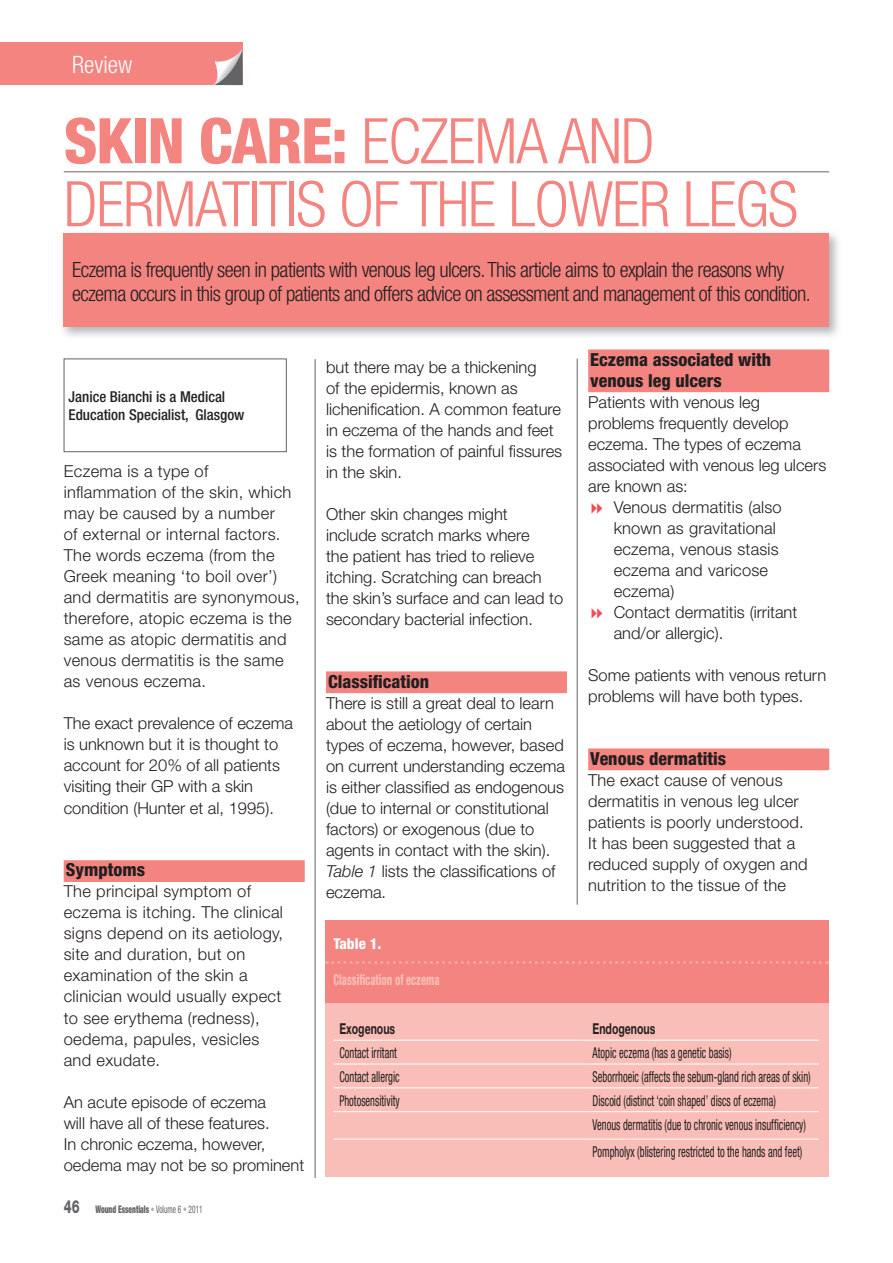
<style>
.page{position:relative;width:893px;height:1263px;background:#fff}
.page>*{position:absolute;margin:0;border:0;box-sizing:border-box;transform-origin:0 0}
.t1{font:300 condensed 63px/63px "Helvetica Neue";letter-spacing:-.02em;color:#f38480}
.t2{font:300 condensed 24px "Helvetica Neue";color:#fff}
.t3{font:300 condensed 21px/24px "Helvetica Neue";letter-spacing:-.03em;color:#231f20}
.t4{font:800 condensed 18px/21px "Helvetica Neue";color:#231f20}
.t5{font:300 16.5px/21px "Helvetica Neue";color:#231f20}
.t6{font:300 16.5px/21px "Helvetica Neue";letter-spacing:.02em;color:#231f20}
.t7{font:condensed 15px/23.9px "Helvetica Neue";color:#231f20;scale:.7 1}
.t8{font:500 condensed 15px/18px "Helvetica Neue";color:#231f20}
.t9{font:800 condensed 15px "Helvetica Neue";color:#f9beb7;scale:.7 1}
.t10{font:700 15px "Helvetica Neue";color:#231f20;scale:.7 1}
.t11{font:800 condensed 15px "Helvetica Neue";color:#fff}
.t12{font:900 condensed 10.5px "Helvetica Neue";color:#636366;scale:.7 1}
.s1{font-weight:800}
.s2{font-weight:800;font-stretch:normal;font-size:18px}
.s3{font-weight:400;color:#adaeb2}
.s4{font-weight:400}
.s5{font-style:italic}
</style>
<div class="page">
<div style="left:0;top:42px;width:242px;height:43px;background:#f38480"></div>
<svg style="left:213px;top:50px;width:29px;height:35px"></svg>
<div style="left:64px;top:234px;width:765px;height:93px;background:#f38480"></div>
<div style="left:64px;top:860px;width:241px;height:22px;background:#f38480"></div>
<hr style="left:64px;top:172px;width:765px;height:1px;background:#636366">
<div style="left:326px;top:671px;width:241px;height:22px;background:#f38480"></div>
<div style="left:588px;top:349px;width:241px;height:22px;background:#f38480"></div>
<div style="left:588px;top:370px;width:241px;height:22px;background:#f38480"></div>
<div style="left:588px;top:748px;width:241px;height:22px;background:#f38480"></div>
<hr style="left:315px;top:359px;width:1px;height:819px;background:#636366">
<hr style="left:577px;top:359px;width:1px;height:546px;background:#636366">
<div style="left:64px;top:359px;width:223px;height:93px;border:1px solid #636366"></div>
<div style="left:325px;top:950px;width:503px;height:226px;background:#f9beb7"></div>
<div style="left:325px;top:920px;width:503px;height:83px;background:#f38480"></div>
<hr style="left:333px;top:1040px;width:254px;height:1px;background:#fff">
<hr style="left:587px;top:1040px;width:232px;height:1px;background:#fff">
<hr style="left:333px;top:1064px;width:254px;height:1px;background:#fff">
<hr style="left:587px;top:1064px;width:232px;height:1px;background:#fff">
<hr style="left:333px;top:1087px;width:254px;height:1px;background:#fff">
<hr style="left:587px;top:1087px;width:232px;height:1px;background:#fff">
<hr style="left:333px;top:1111px;width:254px;height:1px;background:#fff">
<hr style="left:587px;top:1111px;width:232px;height:1px;background:#fff">
<hr style="left:333px;top:1139px;width:254px;height:1px;background:#fff">
<hr style="left:587px;top:1139px;width:232px;height:1px;background:#fff">
<svg style="left:326px;top:961px;width:502px;height:3px"></svg>
<h2 class="t2" style="left:72px;top:50px;width:61px">Review</h2>
<h1 class="t1" style="left:64px;top:109px;width:736px"><span class="s1">SKIN CARE:</span> ECZEMA AND<br>DERMATITIS OF THE LOWER LEGS</h1>
<p class="t3" style="left:72px;top:257px;width:740px">Eczema is frequently seen in patients with venous leg ulcers. This article aims to explain the reasons why eczema occurs in this group of patients and offers advice on assessment and management of this condition.</p>
<p class="t8" style="left:69px;top:388px;width:177px">Janice Bianchi is a Medical<br>Education Specialist, Glasgow</p>
<p class="t6" style="left:64px;top:461px;width:238px">Eczema is a type of inflammation of the skin, which may be caused by a number<br>of external or internal factors.<br>The words eczema (from the<br>Greek meaning ‘to boil over’) and dermatitis are synonymous, therefore, atopic eczema is the same as atopic dermatitis and venous dermatitis is the same as venous eczema.</p>
<p class="t5" style="left:64px;top:713px;width:231px">The exact prevalence of eczema is unknown but it is thought to account for 20% of all patients visiting their GP with a skin condition (Hunter et al, 1995).</p>
<p class="t4" style="left:66px;top:859px;width:81px">Symptoms</p>
<p class="t6" style="left:64px;top:881px;width:221px">The principal symptom of eczema is itching. The clinical signs depend on its aetiology, site and duration, but on examination of the skin a clinician would usually expect to see erythema (redness), oedema, papules, vesicles and exudate.</p>
<p class="t5" style="left:64px;top:1091px;width:242px">An acute episode of eczema<br>will have all of these features.<br>In chronic eczema, however, oedema may not be so prominent</p>
<p class="t12" style="left:64px;top:1203px;width:200px"><span class="s2">46</span> Wound Essentials <span class="s3">•</span> <span class="s4">Volume 6</span> <span class="s3">•</span> <span class="s4">2011</span></p>
<p class="t5" style="left:326px;top:356px;width:238px">but there may be a thickening<br>of the epidermis, known as lichenification. A common feature in eczema of the hands and feet is the formation of painful fissures in the skin.</p>
<p class="t5" style="left:326px;top:503px;width:239px">Other skin changes might<br>include scratch marks where<br>the patient has tried to relieve itching. Scratching can breach the skin’s surface and can lead to secondary bacterial infection.</p>
<p class="t4" style="left:328px;top:670px;width:103px">Classification</p>
<p class="t5" style="left:326px;top:692px;width:241px">There is still a great deal to learn about the aetiology of certain types of eczema, however, based on current understanding eczema is either classified as endogenous (due to internal or constitutional factors) or exogenous (due to agents in contact with the skin).<br><span class="s5">Table 1</span> lists the classifications of eczema.</p>
<p class="t11" style="left:333px;top:934px;width:50px">Table 1.</p>
<p class="t9" style="left:333px;top:970px;width:153px">Classification of eczema</p>
<p class="t4" style="left:590px;top:348px;width:182px">Eczema associated with venous leg ulcers</p>
<p class="t5" style="left:588px;top:391px;width:173px">Patients with venous leg</p>
<p class="t5" style="left:588px;top:412px;width:202px">problems frequently develop</p>
<p class="t5" style="left:588px;top:433px;width:214px">eczema. The types of eczema</p>
<p class="t5" style="left:588px;top:454px;width:240px">associated with venous leg ulcers</p>
<p class="t5" style="left:588px;top:475px;width:101px">are known as:</p>
<p class="t5" style="left:614px;top:496px;width:170px">Venous dermatitis (also</p>
<p class="t5" style="left:614px;top:517px;width:164px">known as gravitational</p>
<p class="t5" style="left:614px;top:538px;width:166px">eczema, venous stasis</p>
<p class="t5" style="left:614px;top:559px;width:156px">eczema and varicose</p>
<p class="t5" style="left:614px;top:580px;width:62px">eczema)</p>
<p class="t5" style="left:614px;top:601px;width:185px">Contact dermatitis (irritant</p>
<p class="t5" style="left:614px;top:622px;width:111px">and/or allergic).</p>
<p class="t5" style="left:588px;top:664px;width:240px">Some patients with venous return problems will have both types.</p>
<p class="t4" style="left:590px;top:747px;width:137px">Venous dermatitis</p>
<p class="t5" style="left:588px;top:769px;width:221px">The exact cause of venous dermatitis in venous leg ulcer patients is poorly understood.<br>It has been suggested that a reduced supply of oxygen and nutrition to the tissue of the</p>
<p class="t10" style="left:339px;top:1019px;width:81px">Exogenous</p>
<p class="t10" style="left:593px;top:1019px;width:91px">Endogenous</p>
<p class="t7" style="left:339px;top:1041px;width:84px">Contact irritant</p>
<p class="t7" style="left:593px;top:1041px;width:200px">Atopic eczema (has a genetic basis)</p>
<p class="t7" style="left:339px;top:1064px;width:88px">Contact allergic</p>
<p class="t7" style="left:593px;top:1064px;width:313px">Seborrhoeic (affects the sebum-gland rich areas of skin)</p>
<p class="t7" style="left:339px;top:1088px;width:88px">Photosensitivity</p>
<p class="t7" style="left:593px;top:1088px;width:306px">Discoid (distinct ‘coin shaped’ discs of eczema)<br>Venous dermatitis (due to chronic venous insufficiency)</p>
<p class="t7" style="left:593px;top:1139px;width:301px">Pompholyx (blistering restricted to the hands and feet)</p>
</div>
